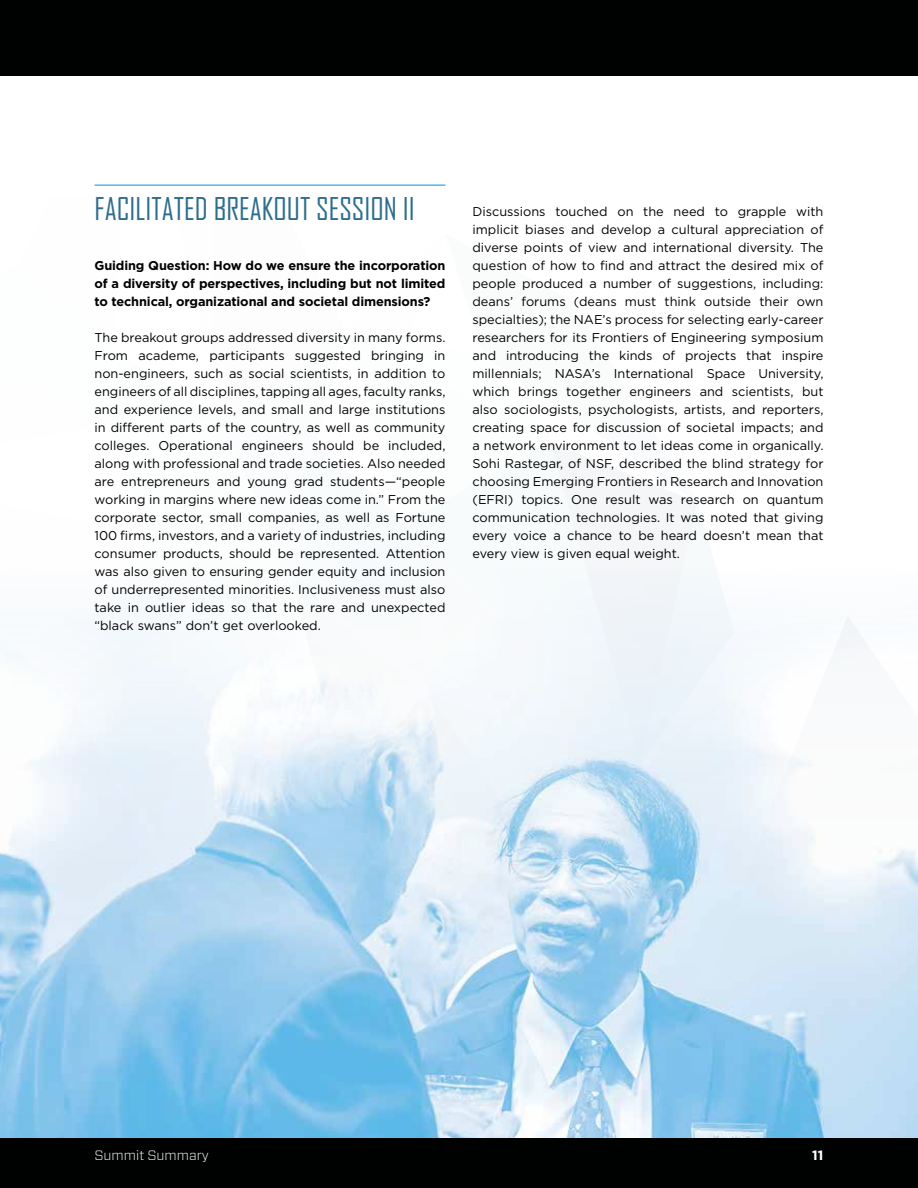
<style>
.page{position:relative;width:918px;height:1188px;background:#fff}
.page>*{position:absolute;margin:0;border:0;box-sizing:border-box;transform-origin:0 0}
.t1{font:30px "Agency FB";color:#2d6d8c}
.t2{font:300 13.5px "Forza";color:#fff}
.t3{font:700 13.5px "Forza";color:#fff}
.t4{font:12.75px/18px "Gotham";color:#000;text-align:justify}
.t5{font:700 12.75px/18px "Gotham";letter-spacing:-.01em;color:#000;text-align:justify}
</style>
<div class="page">
<svg style="left:550px;top:443px;width:147px;height:126px"></svg>
<img style="left:0;top:569px;width:918px;height:570px">
<div style="left:0;top:1139px;width:918px;height:49px;background:#000101"></div>
<div style="left:0;top:0;width:918px;height:76px;background:#000101"></div>
<hr style="left:94px;top:184px;width:352px;height:2px;background:#53b7e8">
<h1 class="t1" style="left:94px;top:190px;width:322px">FACILITATED BREAKOUT SESSION II</h1>
<p class="t5" style="left:94px;top:256px;width:353px">Guiding Question: How do we ensure the incorporation of a diversity of perspectives, including but not limited to technical, organizational and societal dimensions?</p>
<p class="t4" style="left:94px;top:328px;width:353px">The breakout groups addressed diversity in many forms.<br>From academe, participants suggested bringing in non-engineers, such as social scientists, in addition to engineers of all disciplines, tapping all ages, faculty ranks, and experience levels, and small and large institutions in different parts of the country, as well as community colleges. Operational engineers should be included, along with professional and trade societies. Also needed are entrepreneurs and young grad students—“people working in margins where new ideas come in.” From the corporate sector, small companies, as well as Fortune 100 firms, investors, and a variety of industries, including consumer products, should be represented. Attention was also given to ensuring gender equity and inclusion of underrepresented minorities. Inclusiveness must also take in outlier ideas so that the rare and unexpected “black swans” don’t get overlooked.</p>
<p class="t4" style="left:472px;top:202px;width:353px">Discussions touched on the need to grapple with implicit biases and develop a cultural appreciation of diverse points of view and international diversity. The question of how to find and attract the desired mix of people produced a number of suggestions, including: deans’ forums (deans must think outside their own specialties); the NAE’s process for selecting early-career researchers for its Frontiers of Engineering symposium and introducing the kinds of projects that inspire millennials; NASA’s International Space University, which brings together engineers and scientists, but also sociologists, psychologists, artists, and reporters, creating space for discussion of societal impacts; and a network environment to let ideas come in organically.<br>Sohi Rastegar, of NSF, described the blind strategy for choosing Emerging Frontiers in Research and Innovation (EFRI) topics. One result was research on quantum communication technologies. It was noted that giving every voice a chance to be heard doesn’t mean that every view is given equal weight.</p>
<p class="t2" style="left:94px;top:1146px;width:116px">Summit Summary</p>
<p class="t3" style="left:812px;top:1146px;width:13px">11</p>
</div>
